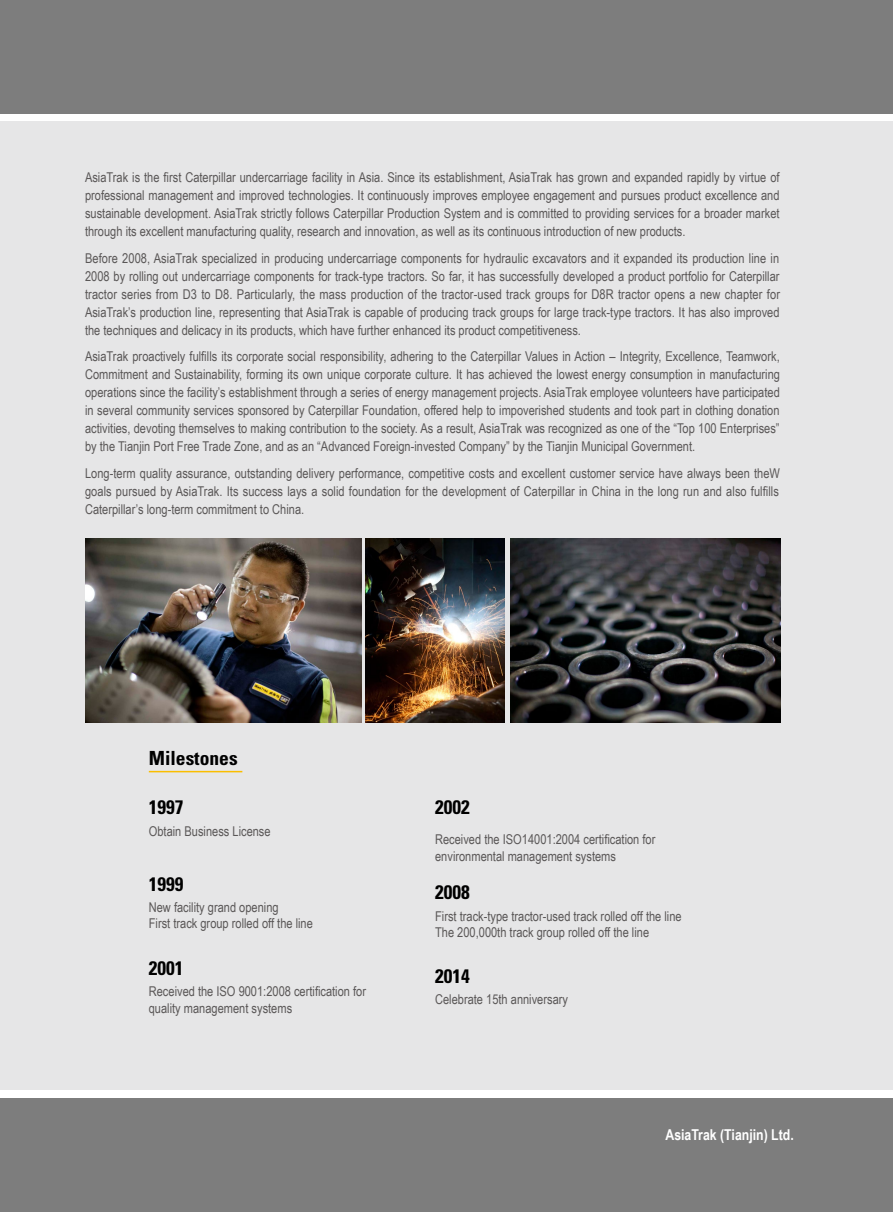
<style>
.page{position:relative;width:893px;height:1212px;background:#fff}
.page>*{position:absolute;margin:0;border:0;box-sizing:border-box;transform-origin:0 0}
.t1{font:700 condensed 19.5px "Univers";color:#000}
.t2{font:700 15px "Arial Narrow";color:#fff}
.t3{font:13.5px/18px "Arial Narrow";color:#5a5757;text-align:justify}
</style>
<div class="page">
<div style="left:0;top:0;width:893px;height:114px;background:#7d7d7d"></div>
<div style="left:0;top:1098px;width:893px;height:114px;background:#7d7d7d"></div>
<div style="left:0;top:121px;width:893px;height:968px;background:#e6e6e7"></div>
<img style="left:366px;top:539px;width:138px;height:184px">
<img style="left:510px;top:539px;width:270px;height:184px">
<img style="left:85px;top:539px;width:276px;height:184px">
<hr style="left:149px;top:771px;width:93px;height:1px;background:#fabe00">
<p class="t3" style="left:85px;top:168px;width:696px">AsiaTrak is the first Caterpillar undercarriage facility in Asia. Since its establishment, AsiaTrak has grown and expanded rapidly by virtue of professional management and improved technologies. It continuously improves employee engagement and pursues product excellence and sustainable development. AsiaTrak strictly follows Caterpillar Production System and is committed to providing services for a broader market through its excellent manufacturing quality, research and innovation, as well as its continuous introduction of new products.</p>
<p class="t3" style="left:85px;top:249px;width:696px">Before 2008, AsiaTrak specialized in producing undercarriage components for hydraulic excavators and it expanded its production line in 2008 by rolling out undercarriage components for track-type tractors. So far, it has successfully developed a product portfolio for Caterpillar tractor series from D3 to D8. Particularly, the mass production of the tractor-used track groups for D8R tractor opens a new chapter for AsiaTrak’s production line, representing that AsiaTrak is capable of producing track groups for large track-type tractors. It has also improved the techniques and delicacy in its products, which have further enhanced its product competitiveness.</p>
<p class="t3" style="left:85px;top:347px;width:696px">AsiaTrak proactively fulfills its corporate social responsibility, adhering to the Caterpillar Values in Action – Integrity, Excellence, Teamwork, Commitment and Sustainability, forming its own unique corporate culture. It has achieved the lowest energy consumption in manufacturing operations since the facility’s establishment through a series of energy management projects. AsiaTrak employee volunteers have participated in several community services sponsored by Caterpillar Foundation, offered help to impoverished students and took part in clothing donation activities, devoting themselves to making contribution to the society. As a result, AsiaTrak was recognized as one of the “Top 100 Enterprises” by the Tianjin Port Free Trade Zone, and as an “Advanced Foreign-invested Company” by the Tianjin Municipal Government.</p>
<p class="t3" style="left:85px;top:464px;width:696px">Long-term quality assurance, outstanding delivery performance, competitive costs and excellent customer service have always been theW goals pursued by AsiaTrak. Its success lays a solid foundation for the development of Caterpillar in China in the long run and also fulfills Caterpillar’s long-term commitment to China.</p>
<h1 class="t1" style="left:149px;top:746px;width:90px">Milestones</h1>
<h1 class="t1" style="left:149px;top:795px;width:36px">1997</h1>
<p class="t3" style="left:149px;top:821px;width:123px">Obtain Business License</p>
<h1 class="t1" style="left:149px;top:872px;width:36px">1999</h1>
<p class="t3" style="left:149px;top:899px;width:166px;line-height:16.2px">New facility grand opening<br>First track group rolled off the line</p>
<h1 class="t1" style="left:149px;top:956px;width:36px">2001</h1>
<p class="t3" style="left:149px;top:983px;width:219px;line-height:16.5px">Received the ISO 9001:2008 certification for quality management systems</p>
<h1 class="t1" style="left:435px;top:795px;width:36px">2002</h1>
<p class="t3" style="left:435px;top:831px;width:222px;line-height:16.5px">Received the ISO14001:2004 certification for environmental management systems</p>
<h1 class="t1" style="left:435px;top:880px;width:36px">2008</h1>
<p class="t3" style="left:435px;top:907px;width:248px;line-height:16.2px">First track-type tractor-used track rolled off the line<br>The 200,000th track group rolled off the line</p>
<h1 class="t1" style="left:435px;top:964px;width:36px">2014</h1>
<p class="t3" style="left:435px;top:990px;width:134px">Celebrate 15th anniversary</p>
<p class="t2" style="left:665px;top:1123px;width:130px">AsiaTrak (Tianjin) Ltd.</p>
</div>
